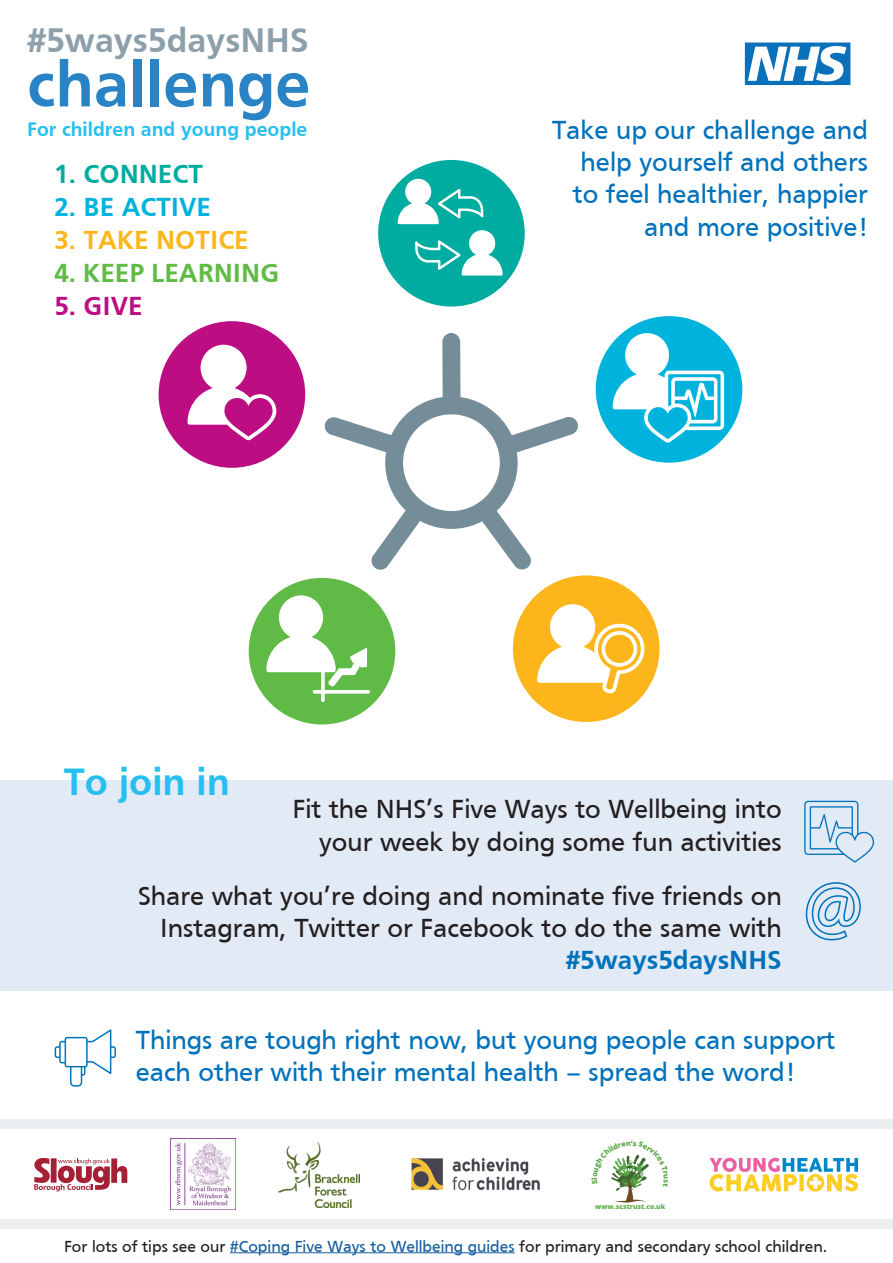
<style>
.page{position:relative;width:893px;height:1263px;background:#fff}
.page>*{position:absolute;margin:0;border:0;box-sizing:border-box;transform-origin:0 0}
.t1{font:700 65.85px "Frutiger";color:#2a83c5}
.t2{font:700 39.3px "Frutiger";color:#26bff0}
.t3{font:700 35.25px "Frutiger";color:#8c9fab}
.t4{font:27px/32.4px "Frutiger";color:#0072bc}
.t5{font:27px/32.4px "Frutiger";color:#231f20;text-align:right}
.t6{font:700 27px "Frutiger";color:#60bb46}
.t7{font:700 27px "Frutiger";color:#fcb61c}
.t8{font:700 27px "Frutiger";color:#00b3dc}
.t9{font:700 27px "Frutiger";color:#00aca0}
.t10{font:700 27px "Frutiger";color:#bc0d83}
.t11{font:700 20.25px "Frutiger";color:#26bff0}
.t12{font:16.5px "Frutiger";color:#231f20}
.t13{font:800 6.75px "Open Sans";color:#5eb049}
.s1{font-weight:700;color:#0072bc}
.s2{color:#175d9e}
</style>
<div class="page">
<div style="left:0;top:781px;width:893px;height:210px;background:#e2eaf6"></div>
<div style="left:0;top:1219px;width:893px;height:10px;background:#eceff2"></div>
<div style="left:0;top:1119px;width:893px;height:10px;background:#eceff2"></div>
<img style="left:411px;top:1158px;width:129px;height:33px">
<img style="left:278px;top:1142px;width:81px;height:65px">
<img style="left:170px;top:1138px;width:66px;height:71px">
<svg style="left:34px;top:1158px;width:93px;height:33px"></svg>
<hr style="left:230px;top:1252px;width:285px;height:1px;background:#175d9e">
<svg style="left:745px;top:43px;width:105px;height:42px"></svg>
<svg style="left:804px;top:801px;width:70px;height:62px"></svg>
<svg style="left:55px;top:1029px;width:61px;height:58px"></svg>
<svg style="left:806px;top:882px;width:55px;height:58px"></svg>
<svg style="left:378px;top:160px;width:147px;height:147px"></svg>
<svg style="left:159px;top:316px;width:583px;height:408px"></svg>
<svg style="left:710px;top:1158px;width:148px;height:33px"></svg>
<svg style="left:611px;top:1154px;width:38px;height:49px"></svg>
<p class="t3" style="left:27px;top:20px;width:283px">#5ways5daysNHS</p>
<p class="t1" style="left:27px;top:46px;width:285px">challenge</p>
<p class="t11" style="left:27px;top:118px;width:282px">For children and young people</p>
<p class="t9" style="left:54px;top:159px;width:150px">1. CONNECT</p>
<p class="t8" style="left:54px;top:192px;width:158px">2. BE ACTIVE</p>
<p class="t7" style="left:54px;top:225px;width:196px">3. TAKE NOTICE</p>
<p class="t6" style="left:54px;top:258px;width:226px">4. KEEP LEARNING</p>
<p class="t10" style="left:54px;top:291px;width:90px">5. GIVE</p>
<p class="t4" style="left:552px;top:113px;width:318px">Take up our challenge and</p>
<p class="t4" style="left:581px;top:146px;width:289px">help yourself and others</p>
<p class="t4" style="left:573px;top:178px;width:297px">to feel healthier, happier</p>
<p class="t4" style="left:644px;top:210px;width:225px">and more positive!</p>
<p class="t2" style="left:64px;top:759px;width:167px">To join in</p>
<p class="t5" style="left:292px;top:793px;width:491px">Fit the NHS’s Five Ways to Wellbeing into</p>
<p class="t5" style="left:319px;top:825px;width:464px">your week by doing some fun activities</p>
<p class="t5" style="left:138px;top:879px;width:645px">Share what you’re doing and nominate five friends on<br>Instagram, Twitter or Facebook to do the same with <span class="s1">#5ways5daysNHS</span></p>
<p class="t4" style="left:136px;top:1023px;width:701px">Things are tough right now, but young people can support each other with their mental health – spread the word!</p>
<p class="t13" style="left:595px;top:1201px;width:72px">www.scstrust.co.uk</p>
<p class="t12" style="left:64px;top:1237px;width:765px">For lots of tips see our <span class="s2">#Coping Five Ways to Wellbeing guides</span> for primary and secondary school children.</p>
</div>
